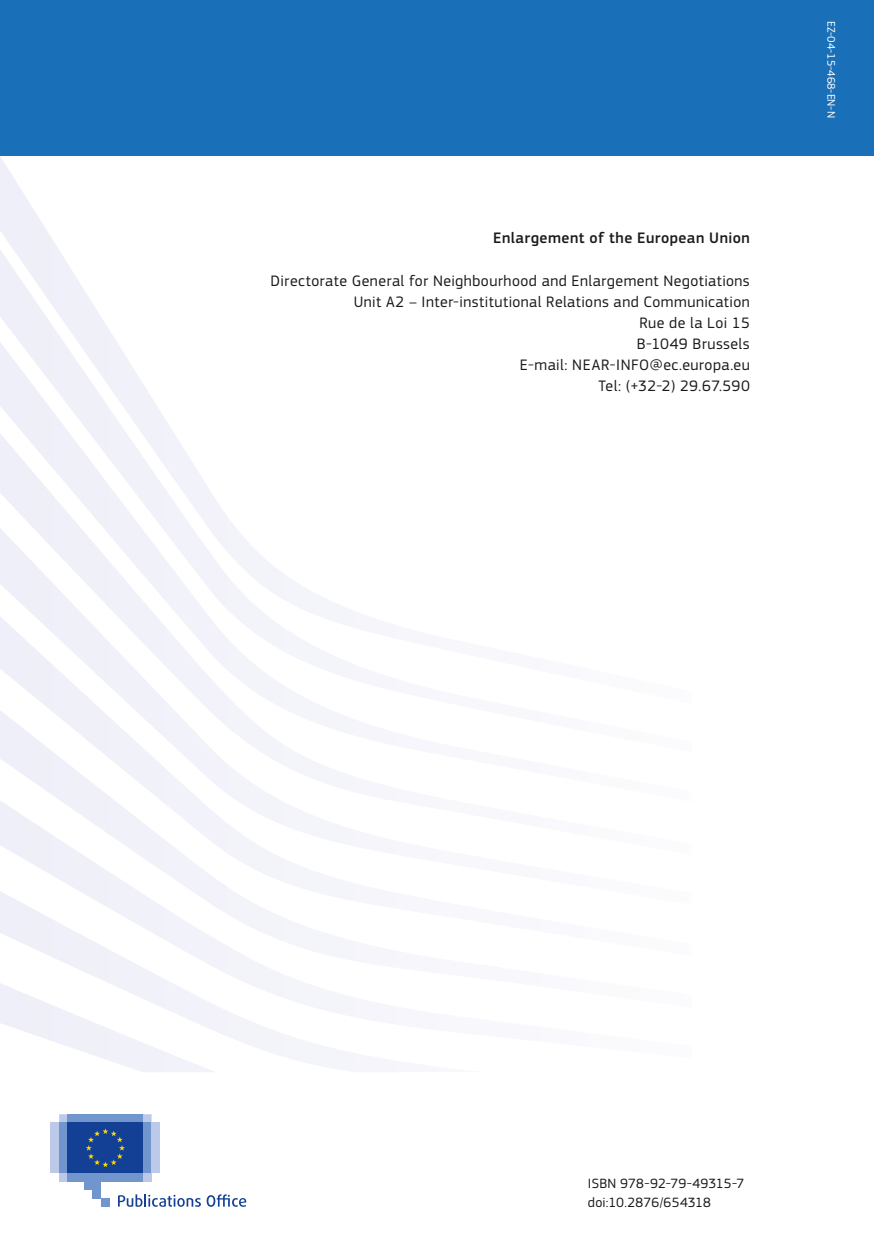
<style>
.page{position:relative;width:874px;height:1241px;background:#fff}
.page>*{position:absolute;margin:0;border:0;box-sizing:border-box;transform-origin:0 0}
.t1{font:15.75px/21px "EC Square Sans Pro";letter-spacing:.03em;color:#1a1a18;text-align:right}
.t2{font:500 15.75px "EC Square Sans Pro";letter-spacing:.03em;color:#1a1a18}
.t3{font:14px/18.4px "EC Square Sans Pro";letter-spacing:.015em;color:#1a1a18}
.t4{font:11.38px "EC Square Sans Pro";color:#fff}
</style>
<div class="page">
<svg style="left:0;top:157px;width:58px;height:92px"></svg>
<svg style="left:16px;top:854px;width:338px;height:36px"></svg>
<svg style="left:0;top:890px;width:354px;height:181px"></svg>
<svg style="left:0;top:982px;width:216px;height:89px"></svg>
<svg style="left:0;top:249px;width:116px;height:92px"></svg>
<svg style="left:0;top:341px;width:174px;height:92px"></svg>
<svg style="left:0;top:433px;width:354px;height:421px"></svg>
<div style="left:0;top:0;width:873px;height:156px;background:#1a70b8"></div>
<div style="left:59px;top:1172px;width:92px;height:9px;background:#bcc9e8"></div>
<svg style="left:59px;top:1114px;width:92px;height:8px"></svg>
<div style="left:68px;top:1113px;width:75px;height:9px;background:#7196ce"></div>
<div style="left:68px;top:1172px;width:75px;height:9px;background:#7196ce"></div>
<div style="left:143px;top:1122px;width:8px;height:50px;background:#7196ce"></div>
<div style="left:151px;top:1122px;width:9px;height:50px;background:#bcc9e8"></div>
<div style="left:59px;top:1122px;width:9px;height:50px;background:#7196ce"></div>
<div style="left:51px;top:1122px;width:8px;height:50px;background:#bcc9e8"></div>
<div style="left:84px;top:1172px;width:17px;height:17px;background:#7196ce"></div>
<div style="left:93px;top:1172px;width:8px;height:25px;background:#7196ce"></div>
<div style="left:101px;top:1197px;width:8px;height:9px;background:#7196ce"></div>
<div style="left:68px;top:1122px;width:75px;height:50px;background:#134094"></div>
<svg style="left:86px;top:1128px;width:39px;height:39px"></svg>
<svg style="left:118px;top:1194px;width:128px;height:12px"></svg>
<p class="t2" style="left:493px;top:229px;width:258px">Enlargement of the European Union</p>
<p class="t1" style="left:270px;top:270px;width:480px">Directorate General for Neighbourhood and Enlargement Negotiations Unit A2 – Inter-institutional Relations and Communication<br>Rue de la Loi 15<br>B-1049 Brussels<br>E-mail: NEAR-INFO@ec.europa.eu<br>Tel: (+32-2) 29.67.590</p>
<p class="t4" style="left:837px;top:21px;width:98px;rotate:90deg">EZ-04-15-468-EN-N</p>
<p class="t3" style="left:587px;top:1174px;width:158px">ISBN 978-92-79-49315-7 doi:10.2876/654318</p>
</div>
